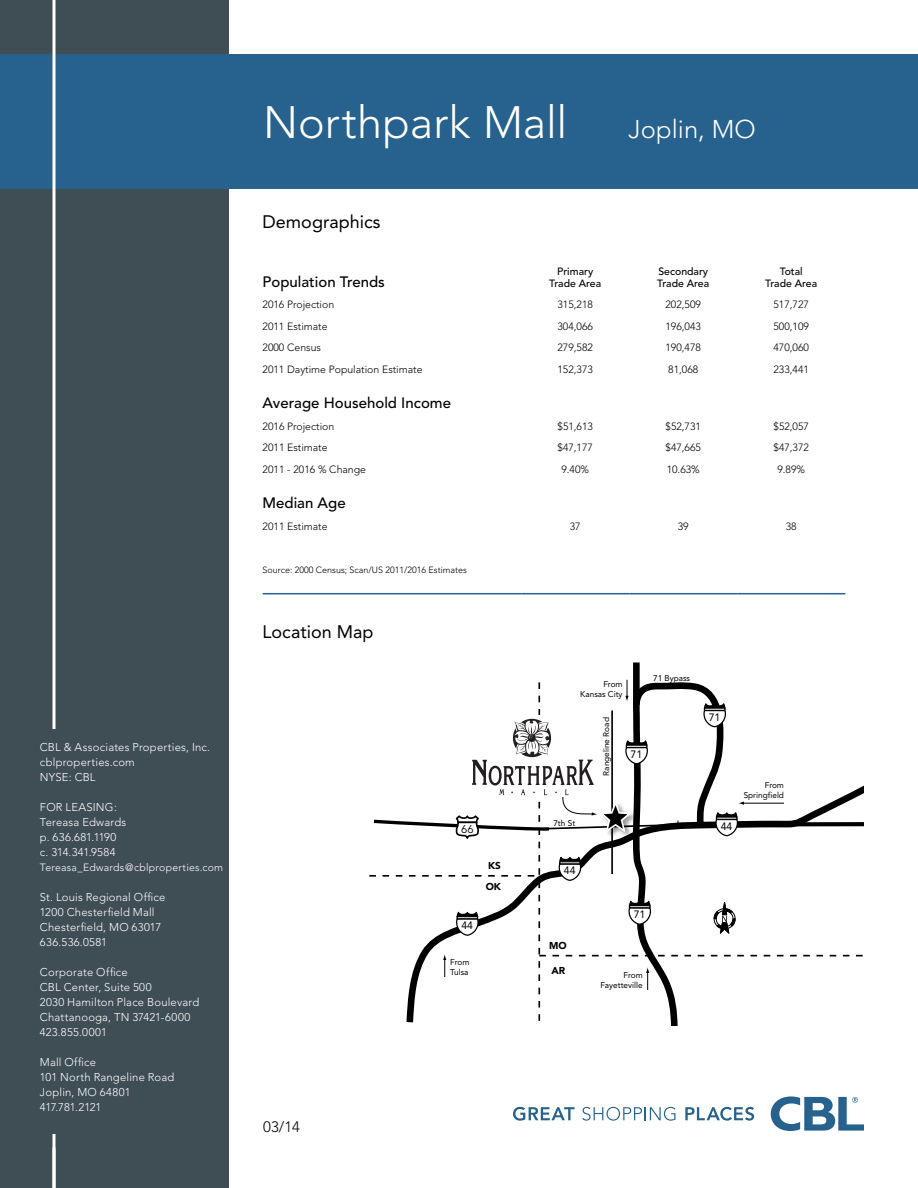
<style>
.page{position:relative;width:918px;height:1188px;background:#fff}
.page>*{position:absolute;margin:0;border:0;box-sizing:border-box;transform-origin:0 0}
.t1{font:300 45px "Avenir";color:#fff}
.t2{font:300 25.5px "Avenir";color:#fff}
.t3{font:18px "Avenir";color:#000}
.t4{font:500 15px "Avenir";color:#000}
.t5{font:300 15px "Avenir";color:#000}
.t6{font:300 11.25px/15px "Avenir";letter-spacing:.02em;color:#fff}
.t7{font:11.25px "Avenir";color:#000}
.t8{font:10.65px "Avenir";color:#000}
.t9{font:300 10.5px "Avenir";color:#000}
.t10{font:500 10.5px/12px "Avenir";color:#000;text-align:center}
.t11{font:300 10.5px "Avenir";letter-spacing:.02em;color:#fff}
.t12{font:900 9.9px/21px "Avenir";color:#000}
.t13{font:300 9px "Avenir";color:#000}
.t14{font:8.25px/9.9px "Avenir";color:#000;text-align:right}
</style>
<div class="page">
<div style="left:0;top:0;width:230px;height:1188px;background:#3f4d55"></div>
<div style="left:0;top:54px;width:918px;height:135px;background:#27628e"></div>
<svg style="left:52px;top:1134px;width:4px;height:54px"></svg>
<svg style="left:771px;top:1096px;width:93px;height:35px"></svg>
<svg style="left:513px;top:1107px;width:62px;height:14px"></svg>
<svg style="left:582px;top:1107px;width:94px;height:14px"></svg>
<svg style="left:685px;top:1107px;width:69px;height:14px"></svg>
<hr style="left:263px;top:593px;width:258px;height:1px;background:#276092">
<hr style="left:521px;top:593px;width:108px;height:1px;background:#276092">
<hr style="left:629px;top:593px;width:108px;height:1px;background:#276092">
<hr style="left:737px;top:593px;width:108px;height:1px;background:#276092">
<div style="left:633px;top:662px;width:7px;height:43px;background:#000"></div>
<svg style="left:369px;top:677px;width:495px;height:349px"></svg>
<svg style="left:52px;top:0;width:4px;height:729px;background:#cdd3d6"></svg>
<p class="t6" style="left:40px;top:740px;width:172px">CBL &amp; Associates Properties, Inc. cblproperties.com<br>NYSE: CBL</p>
<p class="t6" style="left:40px;top:800px;width:88px">FOR LEASING:<br>Tereasa Edwards p. 636.681.1190 c. 314.341.9584</p>
<p class="t11" style="left:40px;top:861px;width:185px">Tereasa_Edwards@cblproperties.com</p>
<p class="t6" style="left:40px;top:890px;width:127px">St. Louis Regional Office<br>1200 Chesterfield Mall<br>Chesterfield, MO 63017<br>636.536.0581</p>
<p class="t6" style="left:40px;top:965px;width:161px">Corporate Office<br>CBL Center, Suite 500<br>2030 Hamilton Place Boulevard<br>Chattanooga, TN 37421-6000<br>423.855.0001</p>
<p class="t6" style="left:40px;top:1055px;width:136px">Mall Office<br>101 North Rangeline Road<br>Joplin, MO 64801<br>417.781.2121</p>
<h1 class="t1" style="left:263px;top:96px;width:306px">Northpark Mall</h1>
<h3 class="t3" style="left:263px;top:211px;width:119px">Demographics</h3>
<h2 class="t2" style="left:628px;top:115px;width:129px">Joplin, MO</h2>
<h3 class="t4" style="left:263px;top:273px;width:124px">Population Trends</h3>
<p class="t10" style="left:549px;top:265px;width:53px">Primary<br>Trade Area</p>
<p class="t10" style="left:657px;top:265px;width:53px;text-align:left">Secondary<br>Trade Area</p>
<p class="t10" style="left:765px;top:265px;width:53px">Total<br>Trade Area</p>
<p class="t9" style="left:263px;top:298px;width:73px">2016 Projection</p>
<p class="t9" style="left:558px;top:298px;width:37px">315,218</p>
<p class="t9" style="left:666px;top:298px;width:37px">202,509</p>
<p class="t9" style="left:774px;top:298px;width:37px">517,727</p>
<p class="t9" style="left:263px;top:320px;width:67px">2011 Estimate</p>
<p class="t9" style="left:558px;top:320px;width:37px">304,066</p>
<p class="t9" style="left:666px;top:320px;width:37px">196,043</p>
<p class="t9" style="left:774px;top:320px;width:37px">500,109</p>
<p class="t9" style="left:263px;top:342px;width:60px">2000 Census</p>
<p class="t9" style="left:558px;top:342px;width:37px">279,582</p>
<p class="t9" style="left:666px;top:342px;width:37px">190,478</p>
<p class="t9" style="left:774px;top:342px;width:37px">470,060</p>
<p class="t9" style="left:263px;top:363px;width:161px">2011 Daytime Population Estimate</p>
<p class="t9" style="left:558px;top:363px;width:37px">152,373</p>
<p class="t9" style="left:668px;top:363px;width:32px">81,068</p>
<p class="t9" style="left:774px;top:363px;width:37px">233,441</p>
<h3 class="t4" style="left:263px;top:394px;width:190px">Average Household Income</h3>
<p class="t9" style="left:263px;top:420px;width:73px">2016 Projection</p>
<p class="t9" style="left:558px;top:420px;width:37px">$51,613</p>
<p class="t9" style="left:666px;top:420px;width:37px">$52,731</p>
<p class="t9" style="left:774px;top:420px;width:37px">$52,057</p>
<p class="t9" style="left:263px;top:442px;width:67px">2011 Estimate</p>
<p class="t9" style="left:558px;top:442px;width:37px">$47,177</p>
<p class="t9" style="left:666px;top:442px;width:37px">$47,665</p>
<p class="t9" style="left:774px;top:442px;width:37px">$47,372</p>
<p class="t9" style="left:263px;top:463px;width:105px">2011 - 2016 % Change</p>
<p class="t9" style="left:561px;top:463px;width:29px">9.40%</p>
<p class="t9" style="left:667px;top:463px;width:35px">10.63%</p>
<p class="t9" style="left:777px;top:463px;width:29px">9.89%</p>
<h3 class="t4" style="left:263px;top:494px;width:85px">Median Age</h3>
<p class="t9" style="left:263px;top:520px;width:67px">2011 Estimate</p>
<p class="t9" style="left:570px;top:520px;width:12px">37</p>
<p class="t9" style="left:678px;top:520px;width:12px">39</p>
<p class="t9" style="left:786px;top:520px;width:12px">38</p>
<p class="t13" style="left:263px;top:565px;width:206px">Source: 2000 Census; Scan/US 2011/2016 Estimates</p>
<h3 class="t3" style="left:263px;top:621px;width:112px">Location Map</h3>
<h3 class="t5" style="left:263px;top:1118px;width:38px">03/14</h3>
<p class="t7" style="left:461px;top:823px;width:14px">66</p>
<p class="t8" style="left:461px;top:919px;width:13px">44</p>
<p class="t14" style="left:450px;top:958px;width:21px;text-align:left">From<br>Tulsa</p>
<p class="t12" style="left:486px;top:855px;width:17px">KS<br>OK</p>
<p class="t14" style="left:580px;top:679px;width:44px">From<br>Kansas City</p>
<p class="t14" style="left:601px;top:776px;width:60px;rotate:-90deg">Rangeline Road</p>
<p class="t8" style="left:631px;top:748px;width:13px">71</p>
<p class="t14" style="left:653px;top:673px;width:38px">71 Bypass</p>
<p class="t14" style="left:553px;top:818px;width:23px">7th St</p>
<p class="t8" style="left:564px;top:864px;width:13px">44</p>
<p class="t12" style="left:549px;top:935px;width:19px">MO</p>
<p class="t12" style="left:551px;top:960px;width:15px">AR</p>
<p class="t8" style="left:634px;top:908px;width:13px">71</p>
<p class="t14" style="left:600px;top:971px;width:44px">From<br>Fayetteville</p>
<p class="t8" style="left:709px;top:711px;width:13px">71</p>
<p class="t8" style="left:721px;top:820px;width:13px">44</p>
<p class="t14" style="left:744px;top:780px;width:42px">From<br>Springfield</p>
</div>
